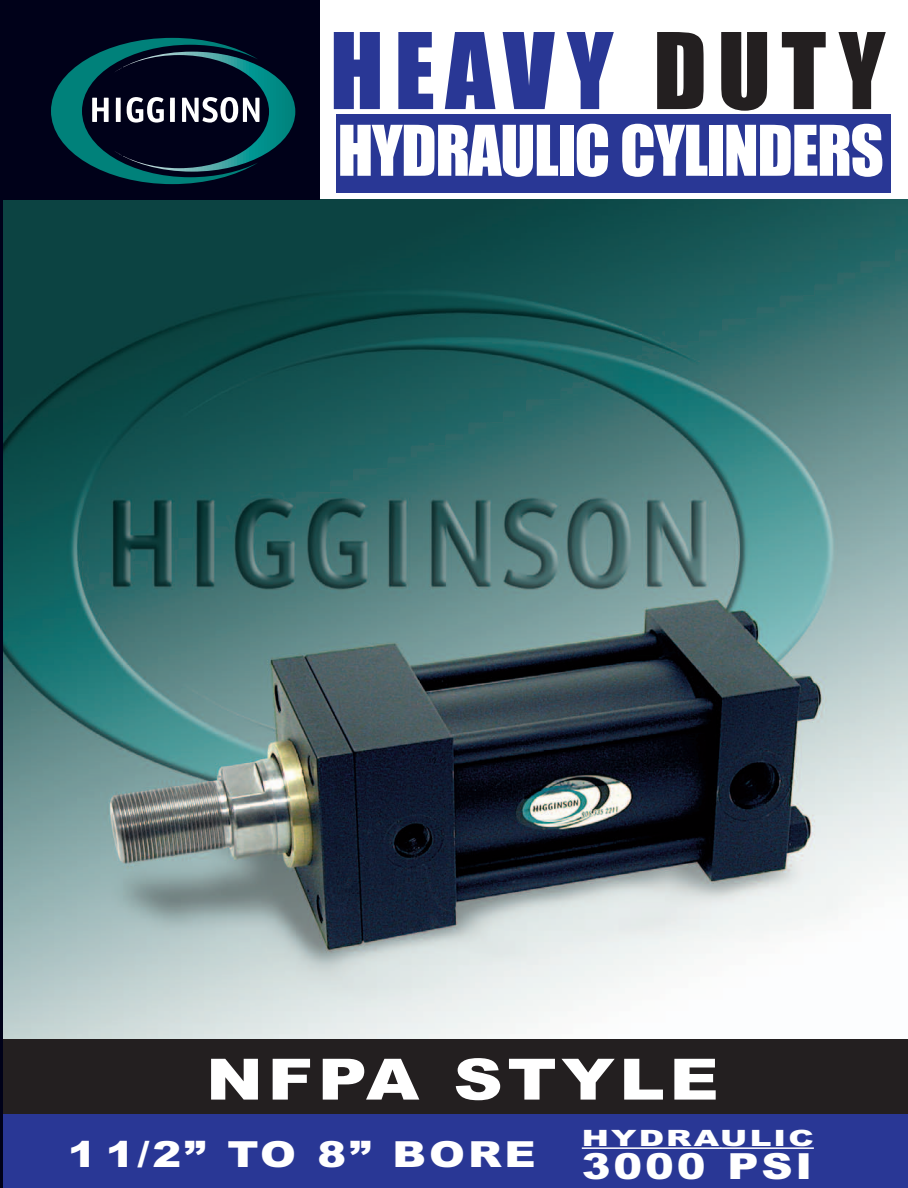
<style>
.page{position:relative;width:908px;height:1188px;background:#fff}
.page>*{position:absolute;margin:0;border:0;box-sizing:border-box;transform-origin:0 0}
.t1{font:97.5px "Impact";letter-spacing:.105em;color:#293795}
.t2{font:64.5px "Impact";letter-spacing:-.02em;color:#fff}
.t3{font:900 57px "Arial";letter-spacing:.065em;color:#fff;scale:1.2 1}
.t4{font:900 36px "Arial";letter-spacing:.065em;color:#fff;scale:1.2 1}
.t5{font:900 22.5px "Arial";letter-spacing:.065em;color:#fff;scale:1.45 1}
.s1{color:#231f20}
</style>
<div class="page">
<img style="left:3px;top:200px;width:905px;height:839px">
<div style="left:3px;top:1039px;width:905px;height:149px;background:#231f20"></div>
<div style="left:3px;top:0;width:316px;height:200px;background:#000119"></div>
<hr style="left:294px;top:52px;width:1px;height:120px;background:#00817a">
<hr style="left:291px;top:52px;width:3px;height:120px;background:#00827c">
<hr style="left:288px;top:52px;width:3px;height:120px;background:#00847e">
<hr style="left:285px;top:52px;width:3px;height:120px;background:#00857f">
<hr style="left:282px;top:52px;width:3px;height:120px;background:#008781">
<hr style="left:279px;top:52px;width:3px;height:120px;background:#008883">
<hr style="left:276px;top:52px;width:3px;height:120px;background:#008984">
<hr style="left:273px;top:52px;width:3px;height:120px;background:#008b86">
<hr style="left:270px;top:52px;width:3px;height:120px;background:#008c87">
<hr style="left:267px;top:52px;width:3px;height:120px;background:#008e89">
<hr style="left:264px;top:52px;width:3px;height:120px;background:#008f8b">
<hr style="left:261px;top:52px;width:3px;height:120px;background:#00918d">
<hr style="left:258px;top:52px;width:3px;height:120px;background:#00928e">
<svg style="left:51px;top:38px;width:208px;height:146px"></svg>
<hr style="left:0;top:0;width:3px;height:1188px;background:#000119">
<div style="left:3px;top:1115px;width:905px;height:73px;background:#293795"></div>
<hr style="left:582px;top:1147px;width:139px;height:2px;background:#fff">
<hr style="left:720px;top:1147px;width:94px;height:2px;background:#fff">
<div style="left:336px;top:115px;width:554px;height:78px;background:#293795"></div>
<h1 class="t1" style="left:330px;top:18px;width:557px">HEAVY <span class="s1">DUTY</span></h1>
<h2 class="t2" style="left:337px;top:116px;width:548px">HYDRAULIC CYLINDERS</h2>
<h3 class="t3" style="left:206px;top:1047px;width:429px">NFPA STYLE</h3>
<p class="t4" style="left:68px;top:1134px;width:391px">1 1/2” TO 8” BORE</p>
<p class="t5" style="left:582px;top:1125px;width:161px">HYDRAULIC</p>
<p class="t4" style="left:582px;top:1145px;width:194px">3000 PSI</p>
</div>
